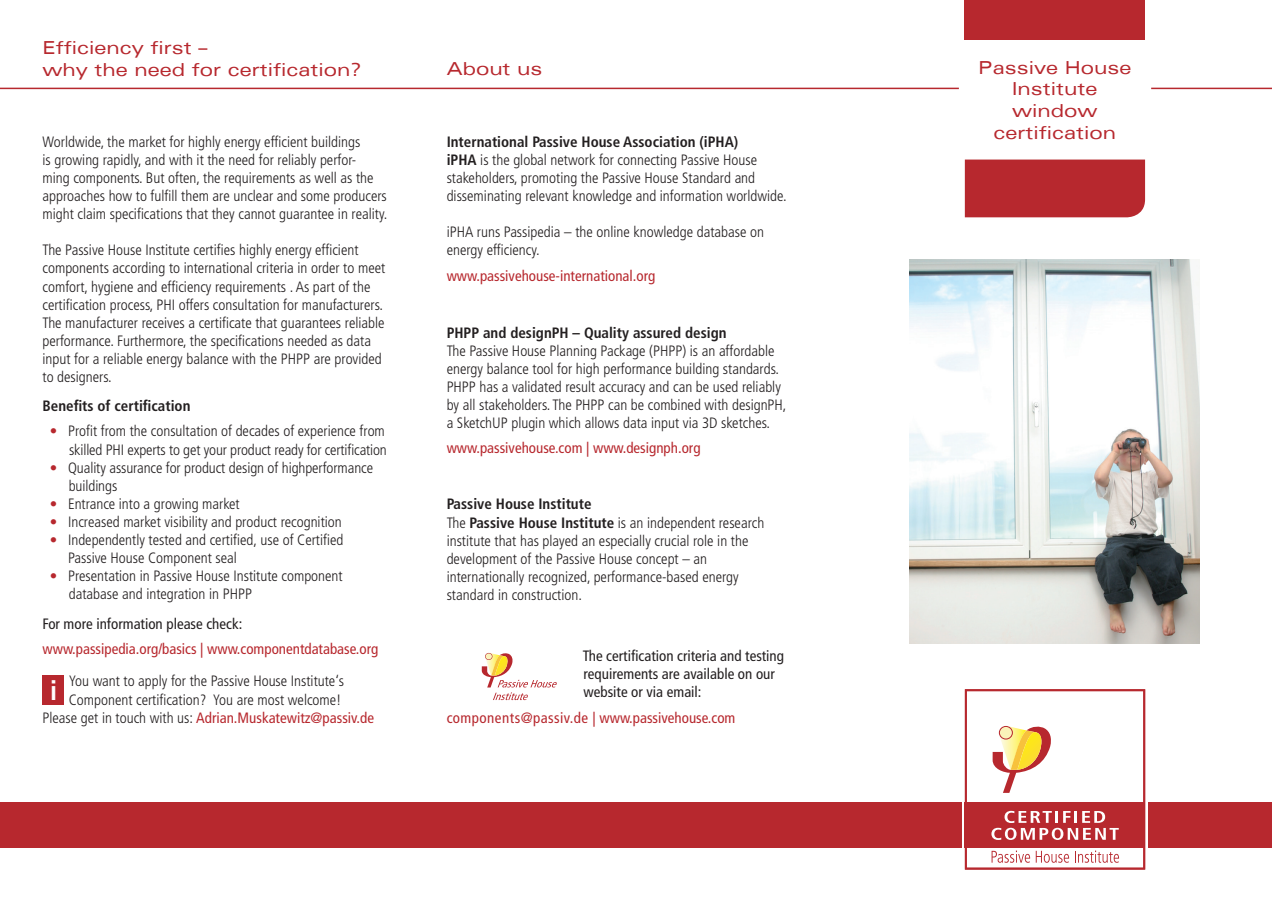
<style>
.page{position:relative;width:1272px;height:902px;background:#fff}
.page>*{position:absolute;margin:0;border:0;box-sizing:border-box;transform-origin:0 0}
.t1{font:700 condensed 27px "Frutiger";color:#fff}
.t2{font:expanded 18px/21.6px "Univers";color:#b7282e}
.t3{font:300 condensed 15px/18px "Frutiger";color:#231f20}
.t4{font:condensed 15px "Frutiger";color:#b7282e}
.t5{font:700 condensed 15px/19.5px "Frutiger";color:#231f20}
.t6{font:condensed 15px/18px "Frutiger";color:#231f20}
.s1{font-weight:400;color:#b7282e}
.s2{font-weight:700}
.s3{font-weight:300}
</style>
<div class="page">
<div style="left:0;top:802px;width:1271px;height:45px;background:#b7282e"></div>
<hr style="left:962px;top:793px;width:2px;height:69px;background:#fff">
<hr style="left:1145px;top:797px;width:2px;height:69px;background:#fff">
<div style="left:43px;top:675px;width:21px;height:29px;background:#b7282e"></div>
<div style="left:964px;top:159px;width:180px;height:58px;background:#b7282e"></div>
<svg style="left:964px;top:689px;width:181px;height:180px"></svg>
<div style="left:964px;top:0;width:180px;height:40px;background:#b7282e"></div>
<hr style="left:0;top:88px;width:958px;height:1px;background:#b7282e">
<svg style="left:482px;top:652px;width:75px;height:48px"></svg>
<hr style="left:1151px;top:88px;width:120px;height:1px;background:#b7282e">
<img style="left:910px;top:259px;width:289px;height:384px">
<p class="t2" style="left:43px;top:37px;width:320px">Efficiency first –<br>why the need for certification?</p>
<p class="t3" style="left:43px;top:133px;width:346px">Worldwide, the market for highly energy efficient buildings<br>is growing rapidly, and with it the need for reliably perfor-<br>ming components. But often, the requirements as well as the approaches how to fulfill them are unclear and some producers might claim specifications that they cannot guarantee in reality.</p>
<p class="t3" style="left:43px;top:241px;width:344px">The Passive House Institute certifies highly energy efficient components according to international criteria in order to meet comfort, hygiene and efficiency requirements . As part of the certification process, PHI offers consultation for manufacturers.<br>The manufacturer receives a certificate that guarantees reliable performance. Furthermore, the specifications needed as data input for a reliable energy balance with the PHPP are provided to designers.</p>
<p class="t5" style="left:43px;top:396px;width:149px">Benefits of certification</p>
<p class="t3" style="left:50px;top:422px;width:338px;text-align:right"><span class="s1">•</span> Profit from the consultation of decades of experience from skilled PHI experts to get your product ready for certification</p>
<p class="t3" style="left:69px;top:458px;width:306px;text-indent:-19px"><span class="s1">•</span> Quality assurance for product design of highperformance buildings</p>
<p class="t3" style="left:50px;top:494px;width:191px"><span class="s1">•</span> Entrance into a growing market</p>
<p class="t3" style="left:50px;top:512px;width:293px"><span class="s1">•</span> Increased market visibility and product recognition</p>
<p class="t3" style="left:68px;top:530px;width:277px;text-indent:-18px"><span class="s1">•</span> Independently tested and certified, use of Certified<br>Passive House Component seal</p>
<p class="t3" style="left:69px;top:566px;width:275px;text-indent:-19px"><span class="s1">•</span> Presentation in Passive House Institute component database and integration in PHPP</p>
<p class="t6" style="left:43px;top:615px;width:201px">For more information please check:</p>
<p class="t4" style="left:43px;top:640px;width:337px">www.passipedia.org/basics | www.componentdatabase.org</p>
<p class="t3" style="left:43px;top:671px;width:333px;text-align:center">You want to apply for the Passive House Institute‘s<br>Component certification? You are most welcome!<br>Please get in touch with us: <span class="s1">Adrian.Muskatewitz@passiv.de</span></p>
<h1 class="t1" style="left:50px;top:674px;width:9px">i</h1>
<p class="t2" style="left:446px;top:58px;width:97px">About us</p>
<p class="t2" style="left:978px;top:57px;width:155px;text-align:center">Passive House<br>Institute window certification</p>
<p class="t3" style="left:446px;top:133px;width:341px"><span class="s2">International Passive House Association (iPHA)<br>iPHA</span> is the global network for connecting Passive House stakeholders, promoting the Passive House Standard and disseminating relevant knowledge and information worldwide.</p>
<p class="t3" style="left:446px;top:223px;width:319px">iPHA runs Passipedia – the online knowledge database on energy efficiency.</p>
<p class="t4" style="left:446px;top:267px;width:210px">www.passivehouse-international.org</p>
<p class="t5" style="left:446px;top:323px;width:281px">PHPP and designPH – Quality assured design</p>
<p class="t3" style="left:446px;top:342px;width:341px">The Passive House Planning Package (PHPP) is an affordable energy balance tool for high performance building standards.<br>PHPP has a validated result accuracy and can be used reliably by all stakeholders. The PHPP can be combined with designPH, a SketchUP plugin which allows data input via 3D sketches.</p>
<p class="t4" style="left:446px;top:439px;width:255px">www.passivehouse.com | www.designph.org</p>
<p class="t5" style="left:446px;top:493px;width:319px">Passive House Institute<br><span class="s3">The</span> Passive House Institute <span class="s3">is an independent research</span></p>
<p class="t3" style="left:446px;top:532px;width:303px">institute that has played an especially crucial role in the development of the Passive House concept – an internationally recognized, performance-based energy standard in construction.</p>
<p class="t6" style="left:582px;top:647px;width:203px">The certification criteria and testing requirements are available on our website or via email:</p>
<p class="t4" style="left:446px;top:708px;width:290px">components@passiv.de | www.passivehouse.com</p>
</div>
